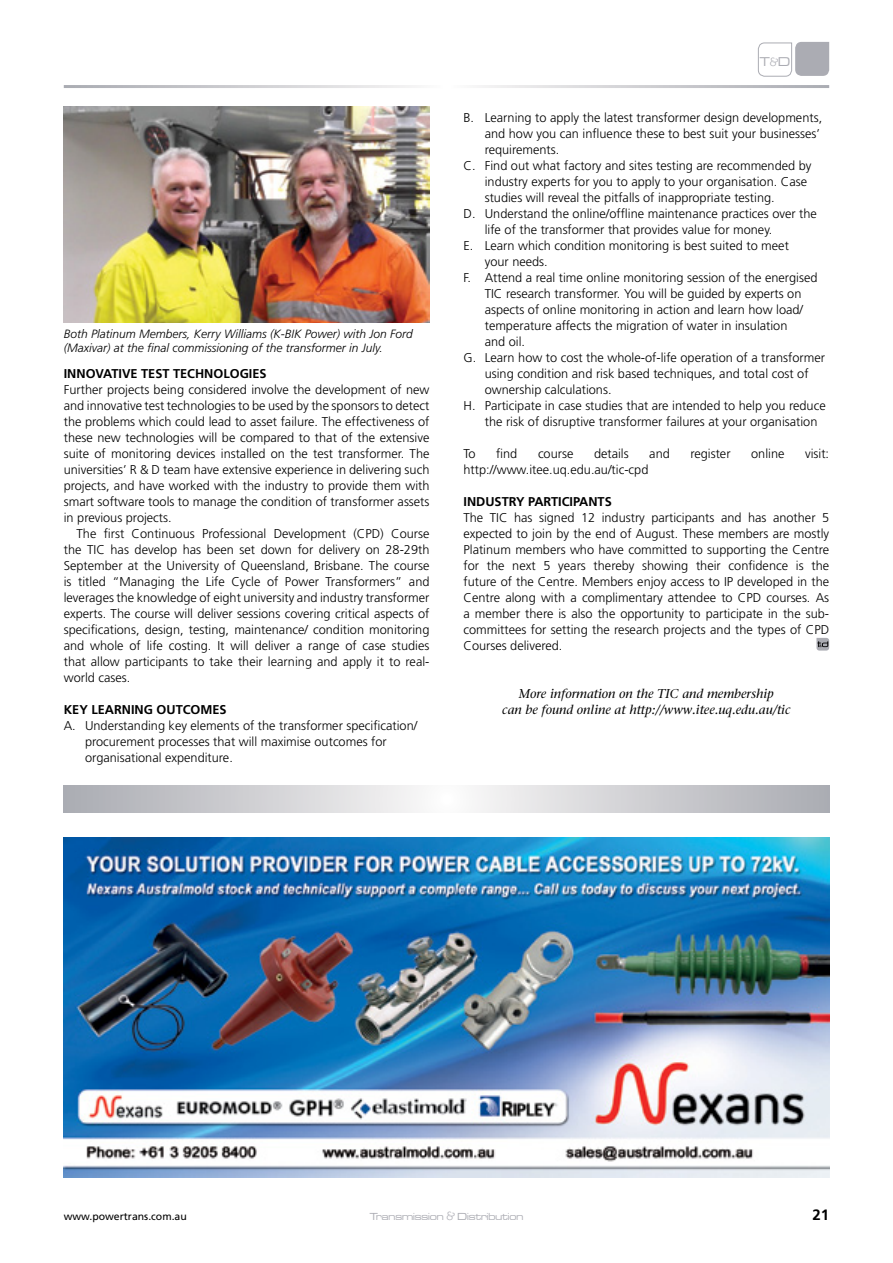
<style>
.page{position:relative;width:893px;height:1263px;background:#fff}
.page>*{position:absolute;margin:0;border:0;box-sizing:border-box;transform-origin:0 0}
.t1{font:700 15px "Frutiger";color:#000}
.t2{font:13.2px "Microgramma D Medi Exte";color:#abacb3}
.t3{font:300 12.75px/16px "Frutiger";color:#000;text-align:justify}
.t4{font:italic 12.75px/16px "Stone Serif";color:#000;text-align:center}
.t5{font:700 12.75px "Frutiger";color:#000}
.t6{font:italic 300 12px/14.4px "Frutiger";color:#000}
.t7{font:10.5px "Microgramma D Medi Exte";color:#abacb3}
.t8{font:10.5px "Frutiger";color:#000}
.s1{font-family:"Kabel IT Cby BT";font-size:12px}
</style>
<div class="page">
<svg style="left:758px;top:42px;width:71px;height:35px"></svg>
<svg style="left:816px;top:638px;width:13px;height:12px"></svg>
<svg style="left:64px;top:785px;width:765px;height:27px;background:#d1d1d5"></svg>
<img style="left:64px;top:106px;width:365px;height:217px">
<img style="left:64px;top:838px;width:765px;height:340px">
<p class="t6" style="left:64px;top:326px;width:351px">Both Platinum Members, Kerry Williams (K-BIK Power) with Jon Ford (Maxivar) at the final commissioning of the transformer in July.</p>
<p class="t5" style="left:64px;top:366px;width:203px">INNOVATIVE TEST TECHNOLOGIES</p>
<p class="t3" style="left:64px;top:382px;width:367px">Further projects being considered involve the development of new and innovative test technologies to be used by the sponsors to detect the problems which could lead to asset failure. The effectiveness of these new technologies will be compared to that of the extensive suite of monitoring devices installed on the test transformer. The universities’ R &amp; D team have extensive experience in delivering such projects, and have worked with the industry to provide them with smart software tools to manage the condition of transformer assets in previous projects.</p>
<p class="t3" style="left:64px;top:526px;width:367px;text-indent:13px">The first Continuous Professional Development (CPD) Course the TIC has develop has been set down for delivery on 28-29th September at the University of Queensland, Brisbane. The course is titled “Managing the Life Cycle of Power Transformers” and leverages the knowledge of eight university and industry transformer experts. The course will deliver sessions covering critical aspects of specifications, design, testing, maintenance/ condition monitoring and whole of life costing. It will deliver a range of case studies that allow participants to take their learning and apply it to real&shy;world cases.</p>
<p class="t5" style="left:64px;top:702px;width:163px">KEY LEARNING OUTCOMES</p>
<p class="t3" style="left:85px;top:718px;width:334px;text-align:left;text-indent:-21px">A. Understanding key elements of the transformer specification/ procurement processes that will maximise outcomes for organisational expenditure.</p>
<p class="t2" style="left:760px;top:54px;width:32px">T<span class="s1">&amp;</span>D</p>
<p class="t3" style="left:463px;top:110px;width:360px">B. Learning to apply the latest transformer design developments,</p>
<p class="t3" style="left:485px;top:126px;width:337px">and how you can influence these to best suit your businesses’</p>
<p class="t3" style="left:485px;top:142px;width:76px">requirements.</p>
<p class="t3" style="left:463px;top:158px;width:350px">C. Find out what factory and sites testing are recommended by</p>
<p class="t3" style="left:485px;top:174px;width:324px">industry experts for you to apply to your organisation. Case</p>
<p class="t3" style="left:485px;top:190px;width:291px">studies will reveal the pitfalls of inappropriate testing.</p>
<p class="t3" style="left:463px;top:206px;width:355px">D. Understand the online/offline maintenance practices over the</p>
<p class="t3" style="left:485px;top:222px;width:289px">life of the transformer that provides value for money.</p>
<p class="t3" style="left:463px;top:238px;width:327px">E. Learn which condition monitoring is best suited to meet</p>
<p class="t3" style="left:485px;top:254px;width:65px">your needs.</p>
<p class="t3" style="left:463px;top:270px;width:356px">F. Attend a real time online monitoring session of the energised</p>
<p class="t3" style="left:485px;top:286px;width:318px">TIC research transformer. You will be guided by experts on</p>
<p class="t3" style="left:485px;top:302px;width:320px">aspects of online monitoring in action and learn how load/</p>
<p class="t3" style="left:485px;top:318px;width:304px">temperature affects the migration of water in insulation</p>
<p class="t3" style="left:485px;top:334px;width:42px">and oil.</p>
<p class="t3" style="left:463px;top:350px;width:363px">G. Learn how to cost the whole-of-life operation of a transformer</p>
<p class="t3" style="left:485px;top:366px;width:325px">using condition and risk based techniques, and total cost of</p>
<p class="t3" style="left:485px;top:382px;width:128px">ownership calculations.</p>
<p class="t3" style="left:463px;top:398px;width:364px">H. Participate in case studies that are intended to help you reduce</p>
<p class="t3" style="left:485px;top:414px;width:334px">the risk of disruptive transformer failures at your organisation</p>
<p class="t3" style="left:463px;top:446px;width:14px">To</p>
<p class="t3" style="left:496px;top:446px;width:23px">find</p>
<p class="t3" style="left:538px;top:446px;width:37px">course</p>
<p class="t3" style="left:594px;top:446px;width:36px">details</p>
<p class="t3" style="left:649px;top:446px;width:22px">and</p>
<p class="t3" style="left:690px;top:446px;width:42px">register</p>
<p class="t3" style="left:751px;top:446px;width:35px">online</p>
<p class="t3" style="left:805px;top:446px;width:26px">visit:</p>
<p class="t3" style="left:463px;top:462px;width:186px">http://www.itee.uq.edu.au/tic-cpd</p>
<p class="t5" style="left:463px;top:494px;width:148px">INDUSTRY PARTICIPANTS</p>
<p class="t3" style="left:463px;top:510px;width:367px">The TIC has signed 12 industry participants and has another 5 expected to join by the end of August. These members are mostly Platinum members who have committed to supporting the Centre for the next 5 years thereby showing their confidence is the future of the Centre. Members enjoy access to IP developed in the Centre along with a complimentary attendee to CPD courses. As a member there is also the opportunity to participate in the sub&shy;committees for setting the research projects and the types of CPD Courses delivered.</p>
<p class="t4" style="left:502px;top:686px;width:290px">More information on the TIC and membership<br>can be found online at http://www.itee.uq.edu.au/tic</p>
<p class="t8" style="left:64px;top:1210px;width:125px">www.powertrans.com.au</p>
<p class="t7" style="left:370px;top:1210px;width:155px">Transmission <span class="s1">&amp;</span> Distribution</p>
<p class="t1" style="left:812px;top:1206px;width:18px">21</p>
</div>
